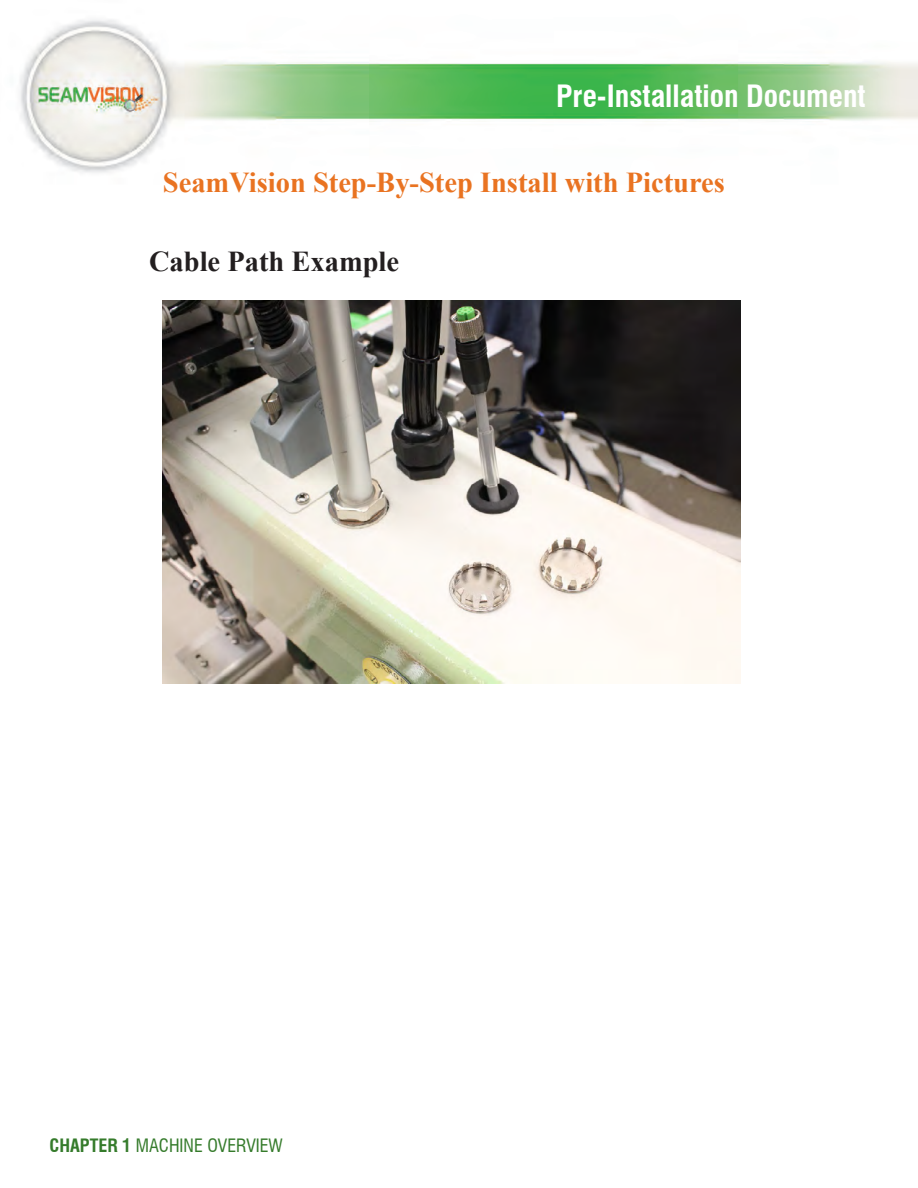
<style>
.page{position:relative;width:918px;height:1188px;background:#fff}
.page>*{position:absolute;margin:0;border:0;box-sizing:border-box;transform-origin:0 0}
.t1{font:700 condensed 30px "Swiss 721 BT";color:#fff}
.t2{font:700 28.8px "Times New Roman";color:#e97321}
.t3{font:700 28.8px "Times New Roman";color:#231f20}
.t4{font:condensed 18px "Swiss 721 BT";color:#357b2b}
.s1{font-weight:700}
</style>
<div class="page">
<img style="left:20px;top:19px;width:898px;height:665px">
<img style="left:163px;top:300px;width:578px;height:384px">
<p class="t1" style="left:556px;top:78px;width:311px">Pre-Installation Document</p>
<p class="t2" style="left:163px;top:162px;width:564px">SeamVision Step-By-Step Install with Pictures</p>
<p class="t3" style="left:149px;top:241px;width:252px">Cable Path Example</p>
<p class="t4" style="left:50px;top:1135px;width:235px"><span class="s1">CHAPTER 1</span> MACHINE OVERVIEW</p>
</div>
